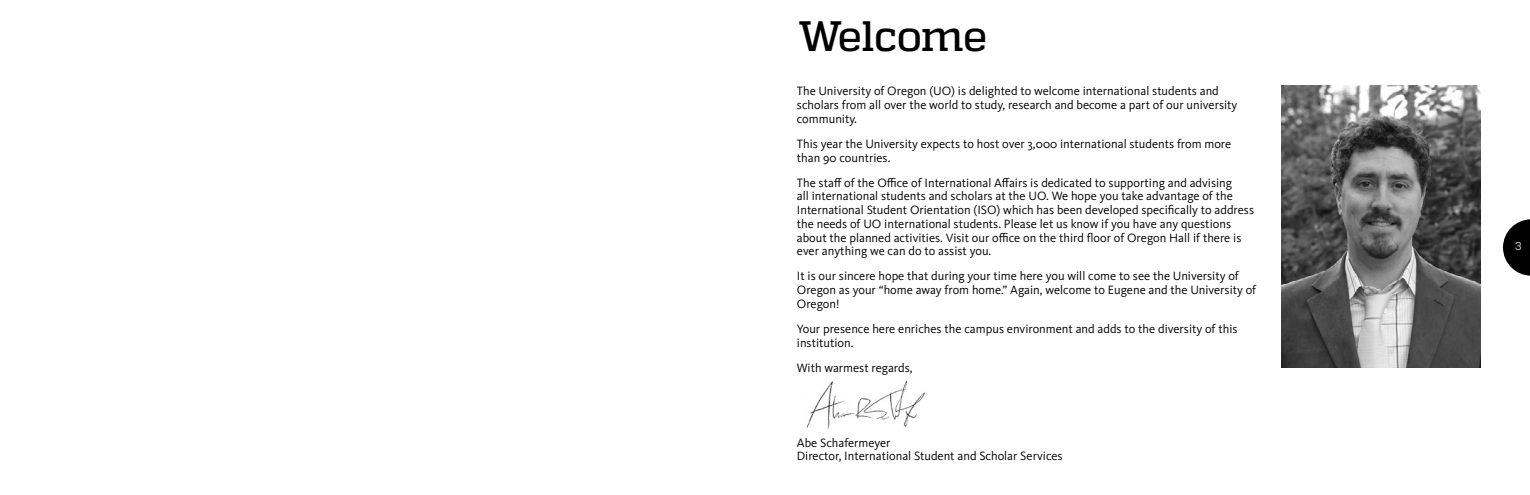
<style>
.page{position:relative;width:1530px;height:495px;background:#fff}
.page>*{position:absolute;margin:0;border:0;box-sizing:border-box;transform-origin:0 0}
.t1{font:500 42.5px "Quadon";letter-spacing:-.02em;color:#000}
.t2{font:12.5px/13.8px "Kievit Pro";color:#000}
.t3{font:300 11.25px "Akzidenz Grotesk BQ";color:#fff}
</style>
<div class="page">
<svg style="left:1503px;top:219px;width:27px;height:57px"></svg>
<img style="left:806px;top:380px;width:119px;height:50px">
<img style="left:1282px;top:86px;width:199px;height:281px">
<h1 class="t1" style="left:799px;top:12px;width:190px">Welcome</h1>
<p class="t2" style="left:797px;top:84px;width:442px">The University of Oregon (UO) is delighted to welcome international students and scholars from all over the world to study, research and become a part of our university community.</p>
<p class="t2" style="left:797px;top:137px;width:436px">This year the University expects to host over 3,000 international students from more than 90 countries.</p>
<p class="t2" style="left:797px;top:175px;width:459px">The staff of the Office of International Affairs is dedicated to supporting and advising<br>all international students and scholars at the UO. We hope you take advantage of the International Student Orientation (ISO) which has been developed specifically to address the needs of UO international students. Please let us know if you have any questions about the planned activities. Visit our office on the third floor of Oregon Hall if there is ever anything we can do to assist you.</p>
<p class="t2" style="left:797px;top:269px;width:461px">It is our sincere hope that during your time here you will come to see the University of<br>Oregon as your “home away from home.” Again, welcome to Eugene and the University of<br>Oregon!</p>
<p class="t2" style="left:797px;top:322px;width:442px">Your presence here enriches the campus environment and adds to the diversity of this institution.</p>
<p class="t2" style="left:797px;top:360px;width:117px">With warmest regards,</p>
<p class="t2" style="left:797px;top:435px;width:267px">Abe Schafermeyer<br>Director, International Student and Scholar Services</p>
<p class="t3" style="left:1515px;top:240px;width:8px">3</p>
</div>
